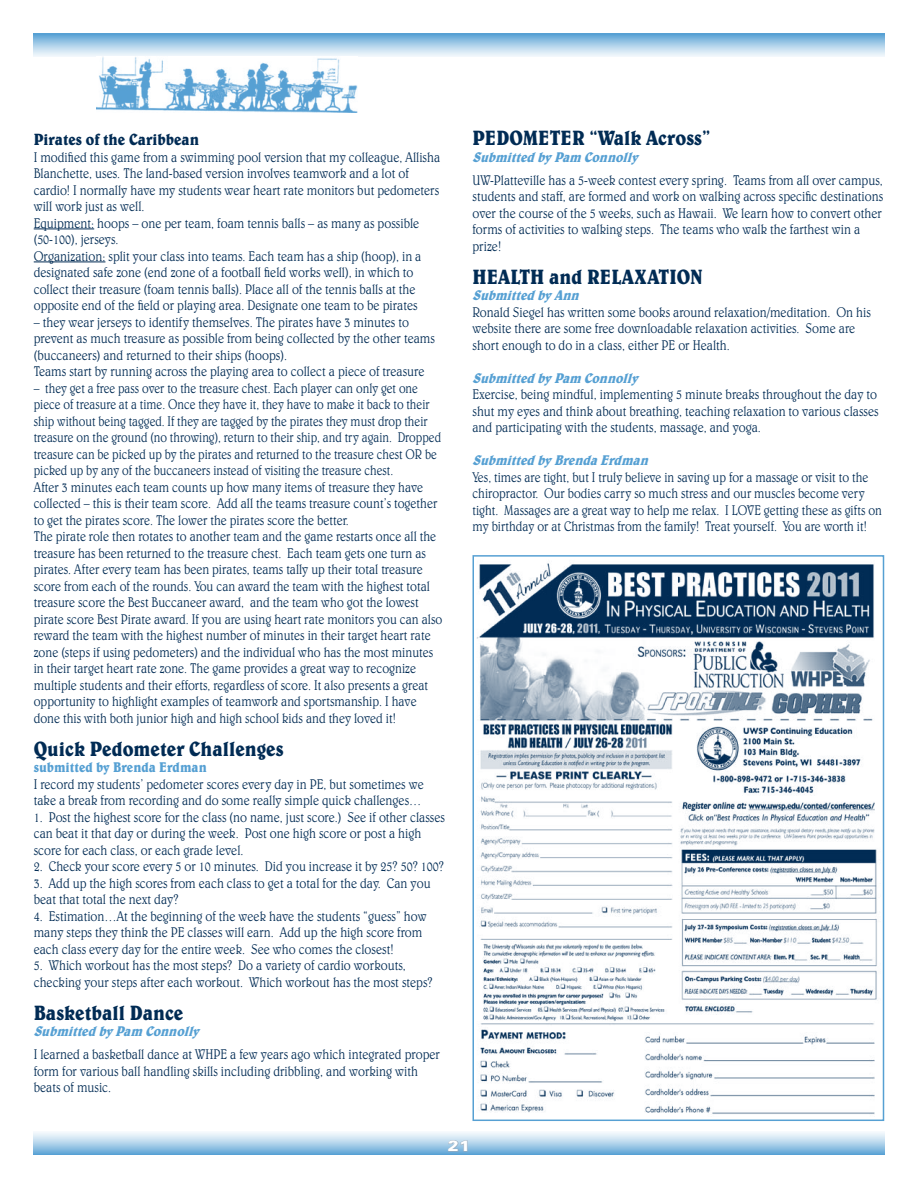
<style>
.page{position:relative;width:918px;height:1188px;background:#fff}
.page>*{position:absolute;margin:0;border:0;box-sizing:border-box;transform-origin:0 0}
.t1{font:700 21px "Belwe BT";color:#002b54;scale:.85 1}
.t2{font:700 16.5px "Belwe BT";color:#002b54;scale:.85 1}
.t3{font:900 15px "Univers";color:#fff;scale:1.1 1}
.t4{font:300 14.25px/16.5px "Belwe BT";color:#002b54;scale:.85 1}
.t5{font:300 14.25px/16.5px "Belwe BT";color:#002b54;scale:.81 1}
.t6{font:300 14.25px/16.5px "Belwe BT";color:#002b54;scale:.83 1}
.t7{font:italic 700 14.25px "Belwe BT";color:#56a0d3;scale:.85 1}
.t8{font:700 14.25px "Belwe BT";color:#56a0d3;scale:.85 1}
</style>
<div class="page">
<div style="left:34px;top:1132px;width:850px;height:22px;background:linear-gradient(to bottom,#fcfefe,#6dadda)"></div>
<svg style="left:448px;top:1140px;width:20px;height:12px"></svg>
<div style="left:34px;top:34px;width:850px;height:22px;background:linear-gradient(to bottom,#5fa5d6,#eef6fb)"></div>
<img style="left:96px;top:56px;width:262px;height:57px">
<hr style="left:34px;top:229px;width:60px;height:1px;background:#002b54">
<hr style="left:34px;top:262px;width:71px;height:1px;background:#002b54">
<img style="left:477px;top:563px;width:400px;height:551px">
<div style="left:472px;top:555px;width:412px;height:566px;border:2px solid #56a0d3"></div>
<p class="t2" style="left:34px;top:129px;width:196px">Pirates of the Caribbean</p>
<p class="t4" style="left:34px;top:148px;width:480px">I modified this game from a swimming pool version that my colleague, Allisha Blanchette, uses. The land-based version involves teamwork and a lot of cardio! I normally have my students wear heart rate monitors but pedometers will work just as well.<br>Equipment: hoops – one per team, foam tennis balls – as many as possible (50-100), jerseys.<br>Organization: split your class into teams. Each team has a ship (hoop), in a designated safe zone (end zone of a football field works well), in which to collect their treasure (foam tennis balls). Place all of the tennis balls at the opposite end of the field or playing area. Designate one team to be pirates</p>
<p class="t4" style="left:34px;top:313px;width:474px">– they wear jerseys to identify themselves. The pirates have 3 minutes to prevent as much treasure as possible from being collected by the other teams (buccaneers) and returned to their ships (hoops).<br>Teams start by running across the playing area to collect a piece of treasure</p>
<p class="t5" style="left:34px;top:379px;width:506px">– they get a free pass over to the treasure chest. Each player can only get one piece of treasure at a time. Once they have it, they have to make it back to their ship without being tagged. If they are tagged by the pirates they must drop their treasure on the ground (no throwing), return to their ship, and try again. Dropped treasure can be picked up by the pirates and returned to the treasure chest OR be picked up by any of the buccaneers instead of visiting the treasure chest.<br>After 3 minutes each team counts up how many items of treasure they have collected – this is their team score. Add all the teams treasure count’s together to get the pirates score. The lower the pirates score the better.<br>The pirate role then rotates to another team and the game restarts once all the treasure has been returned to the treasure chest. Each team gets one turn as pirates. After every team has been pirates, teams tally up their total treasure score from each of the rounds. You can award the team with the highest total treasure score the Best Buccaneer award, and the team who got the lowest pirate score Best Pirate award. If you are using heart rate monitors you can also reward the team with the highest number of minutes in their target heart rate zone (steps if using pedometers) and the individual who has the most minutes in their target heart rate zone. The game provides a great way to recognize multiple students and their efforts, regardless of score. It also presents a great opportunity to highlight examples of teamwork and sportsmanship. I have done this with both junior high and high school kids and they loved it!</p>
<h1 class="t1" style="left:34px;top:735px;width:295px">Quick Pedometer Challenges</h1>
<p class="t8" style="left:34px;top:758px;width:205px">submitted by Brenda Erdman</p>
<p class="t4" style="left:34px;top:775px;width:460px">I record my students’ pedometer scores every day in PE, but sometimes we take a break from recording and do some really simple quick challenges…</p>
<p class="t4" style="left:34px;top:808px;width:485px">1. Post the highest score for the class (no name, just score.) See if other classes can beat it that day or during the week. Post one high score or post a high score for each class, or each grade level.</p>
<p class="t4" style="left:34px;top:858px;width:484px">2. Check your score every 5 or 10 minutes. Did you increase it by 25? 50? 100?</p>
<p class="t4" style="left:34px;top:874px;width:468px">3. Add up the high scores from each class to get a total for the day. Can you beat that total the next day?</p>
<p class="t4" style="left:34px;top:907px;width:464px">4. Estimation…At the beginning of the week have the students “guess” how many steps they think the PE classes will earn. Add up the high score from each class every day for the entire week. See who comes the closest!</p>
<p class="t4" style="left:34px;top:957px;width:471px">5. Which workout has the most steps? Do a variety of cardio workouts, checking your steps after each workout. Which workout has the most steps?</p>
<h1 class="t1" style="left:34px;top:999px;width:178px">Basketball Dance</h1>
<p class="t7" style="left:34px;top:1022px;width:201px">SubmittedbyPam Connolly</p>
<p class="t4" style="left:34px;top:1046px;width:479px">I learned a basketball dance at WHPE a few years ago which integrated proper form for various ball handling skills including dribbling, and working with beats of music.</p>
<h1 class="t1" style="left:472px;top:125px;width:281px">PEDOMETER “Walk Across”</h1>
<p class="t7" style="left:472px;top:148px;width:201px">SubmittedbyPam Connolly</p>
<p class="t4" style="left:472px;top:172px;width:485px">UW-Platteville has a 5-week contest every spring. Teams from all over campus, students and staff, are formed and work on walking across specific destinations over the course of the 5 weeks, such as Hawaii. We learn how to convert other forms of activities to walking steps. The teams who walk the farthest win a prize!</p>
<h1 class="t1" style="left:472px;top:263px;width:273px">HEALTH and RELAXATION</h1>
<p class="t7" style="left:472px;top:286px;width:132px">SubmittedbyAnn</p>
<p class="t4" style="left:472px;top:304px;width:470px">Ronald Siegel has written some books around relaxation/meditation. On his website there are some free downloadable relaxation activities. Some are short enough to do in a class, either PE or Health.</p>
<p class="t7" style="left:472px;top:369px;width:201px">SubmittedbyPam Connolly</p>
<p class="t4" style="left:472px;top:386px;width:479px;text-align:justify">Exercise, being mindful, implementing 5 minute breaks throughout the day to shut my eyes and think about breathing, teaching relaxation to various classes and participating with the students, massage, and yoga.</p>
<p class="t7" style="left:472px;top:451px;width:213px">SubmittedbyBrendaErdman</p>
<p class="t6" style="left:472px;top:469px;width:495px">Yes, times are tight, but I truly believe in saving up for a massage or visit to the chiropractor. Our bodies carry so much stress and our muscles become very tight. Massages are a great way to help me relax. I LOVE getting these as gifts on my birthday or at Christmas from the family! Treat yourself. You are worth it!</p>
<p class="t3" style="left:448px;top:1137px;width:22px">21</p>
</div>
